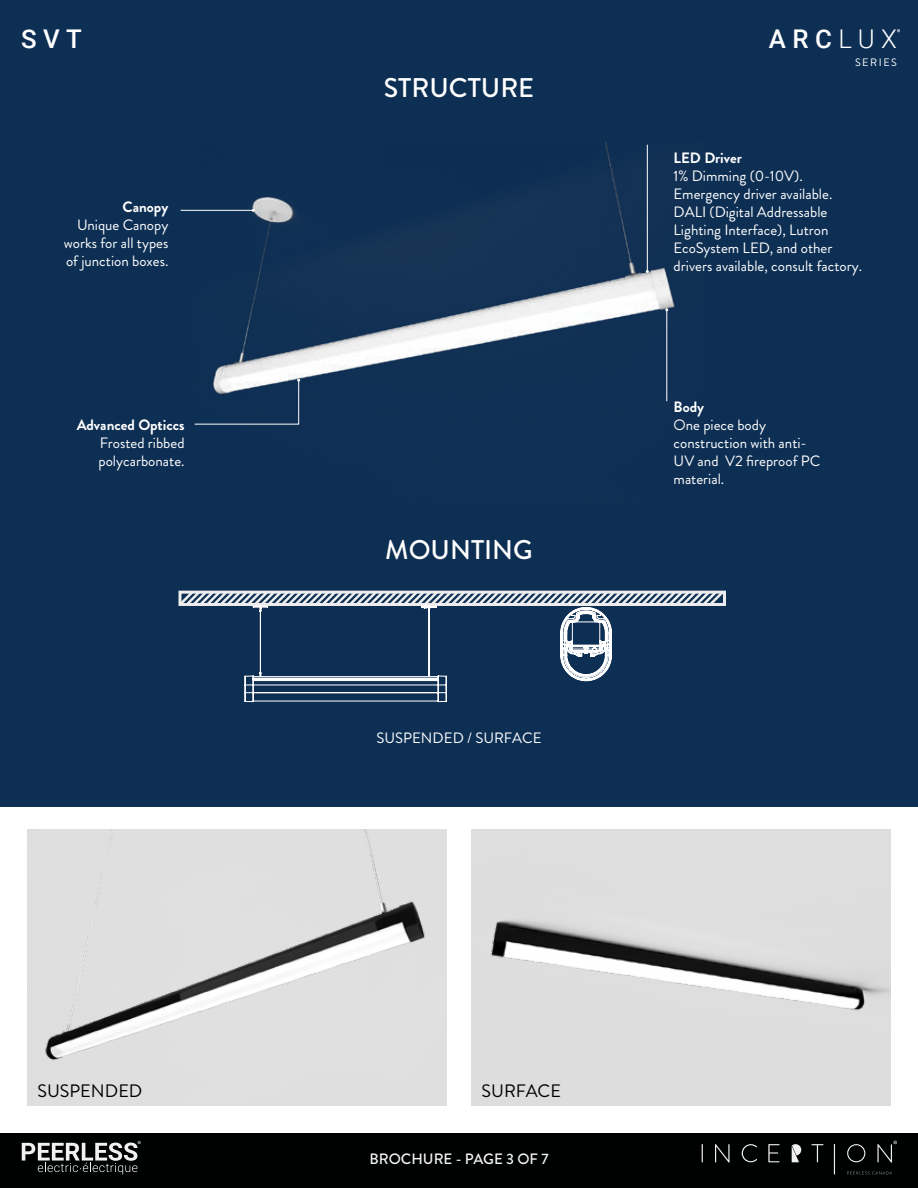
<style>
.page{position:relative;width:918px;height:1188px;background:#fff}
.page>*{position:absolute;margin:0;border:0;box-sizing:border-box;transform-origin:0 0}
.t1{font:500 27px "Brandon Grotesque";color:#fff}
.t2{font:500 25.8px "Roboto";letter-spacing:.25em;color:#fff}
.t3{font:18px "Brandon Grotesque";color:#000}
.t4{font:15px/18px "Brandon Grotesque";color:#fff}
.t5{font:700 15px "Brandon Grotesque";color:#fff}
.t6{font:500 15px "Brandon Grotesque";color:#f3f3f4}
.t7{font:10.8px "Brandon Grotesque";letter-spacing:.14em;color:#fff}
.s1{font-weight:300}
</style>
<div class="page">
<div style="left:0;top:0;width:918px;height:77px;background:#0e2f54"></div>
<div style="left:0;top:1133px;width:918px;height:55px;background:#000101"></div>
<svg style="left:702px;top:1144px;width:1px;height:18px"></svg>
<svg style="left:715px;top:1144px;width:15px;height:19px"></svg>
<svg style="left:742px;top:1144px;width:15px;height:18px"></svg>
<svg style="left:768px;top:1144px;width:11px;height:18px"></svg>
<svg style="left:812px;top:1144px;width:11px;height:18px"></svg>
<svg style="left:834px;top:1144px;width:1px;height:30px"></svg>
<svg style="left:847px;top:1144px;width:18px;height:18px"></svg>
<svg style="left:877px;top:1141px;width:20px;height:22px"></svg>
<svg style="left:847px;top:1171px;width:45px;height:3px"></svg>
<svg style="left:792px;top:1144px;width:9px;height:18px"></svg>
<svg style="left:22px;top:1141px;width:119px;height:33px"></svg>
<img style="left:471px;top:829px;width:420px;height:277px">
<img style="left:27px;top:829px;width:420px;height:277px">
<div style="left:0;top:77px;width:918px;height:730px;background:#0e2f54"></div>
<img style="left:195px;top:142px;width:480px;height:260px">
<hr style="left:181px;top:210px;width:72px;height:1px;background:#fff">
<hr style="left:666px;top:310px;width:1px;height:91px;background:#fff">
<svg style="left:194px;top:379px;width:106px;height:46px"></svg>
<hr style="left:647px;top:145px;width:1px;height:126px;background:#fff">
<svg style="left:178px;top:590px;width:548px;height:112px"></svg>
<h2 class="t2" style="left:21px;top:21px;width:62px">SVT</h2>
<h2 class="t2" style="left:769px;top:21px;width:130px">ARC<span class="s1">LUX</span></h2>
<p class="t7" style="left:855px;top:55px;width:43px">SERIES</p>
<p class="t5" style="left:123px;top:197px;width:47px">Canopy</p>
<p class="t4" style="left:64px;top:216px;width:106px;text-align:justify;text-indent:13px">Unique Canopy works for all types of junction boxes.</p>
<p class="t5" style="left:77px;top:414px;width:109px">Advanced Opticcs</p>
<p class="t4" style="left:98px;top:434px;width:88px">Frosted ribbed polycarbonate.</p>
<h1 class="t1" style="left:384px;top:69px;width:152px">STRUCTURE</h1>
<h1 class="t1" style="left:385px;top:531px;width:149px">MOUNTING</h1>
<p class="t4" style="left:376px;top:729px;width:167px">SUSPENDED / SURFACE</p>
<p class="t5" style="left:674px;top:147px;width:70px">LED Driver</p>
<p class="t4" style="left:674px;top:167px;width:190px">1% Dimming (0-10V).<br>Emergency driver available.<br>DALI (Digital Addressable<br>Lighting Interface), Lutron<br>EcoSystem LED, and other drivers available, consult factory.</p>
<p class="t5" style="left:674px;top:396px;width:32px">Body</p>
<p class="t4" style="left:674px;top:416px;width:148px">One piece body construction with anti-<br>UV and V2 fireproof PC material.</p>
<p class="t3" style="left:38px;top:1079px;width:106px">SUSPENDED</p>
<p class="t3" style="left:482px;top:1079px;width:81px">SURFACE</p>
<p class="t6" style="left:369px;top:1148px;width:181px">BROCHURE - PAGE 3 OF 7</p>
</div>
